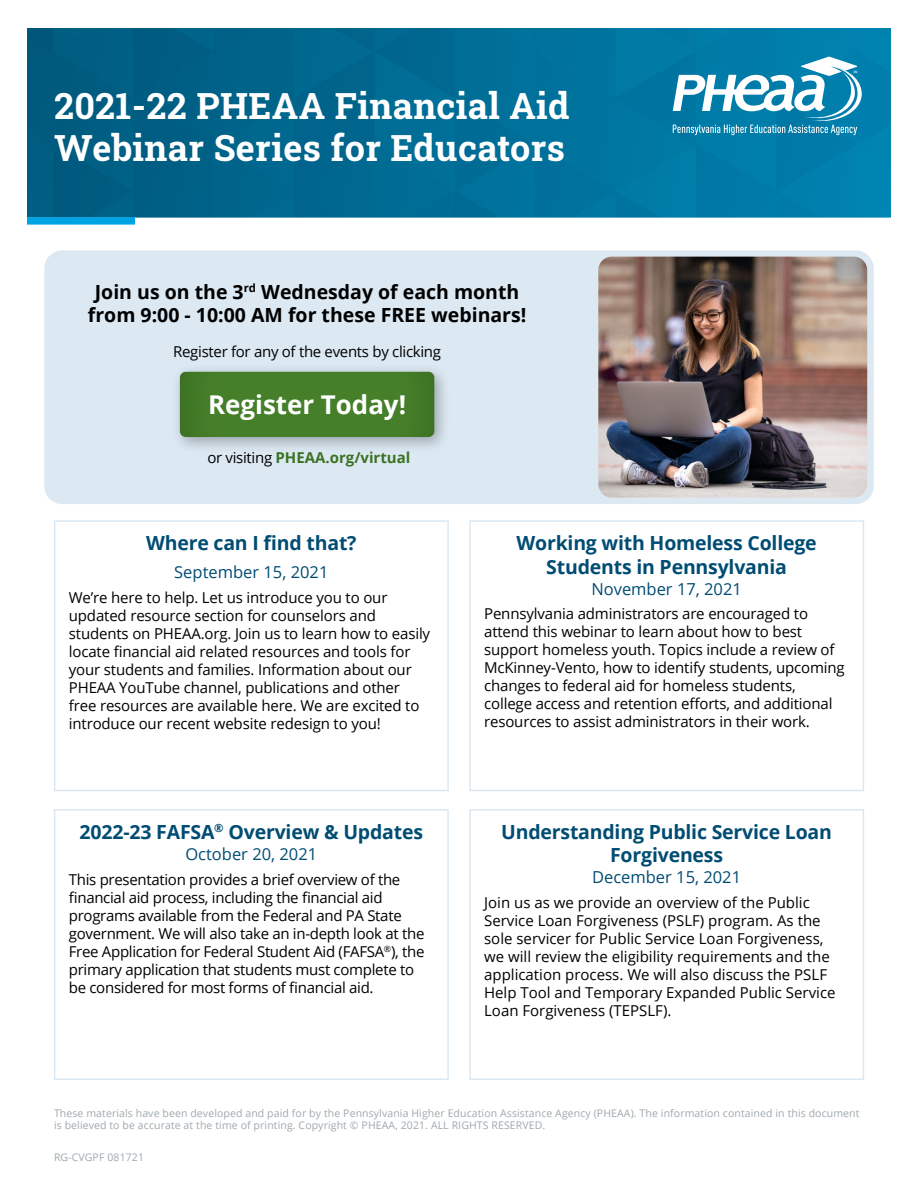
<style>
.page{position:relative;width:918px;height:1188px;background:#fff}
.page>*{position:absolute;margin:0;border:0;box-sizing:border-box;transform-origin:0 0}
.t1{font:700 36px/42px "Roboto Slab";letter-spacing:.01em;color:#fff}
.t2{font:700 25.95px "Open Sans";color:#fff}
.t3{font:700 19.5px/23.4px "Open Sans";letter-spacing:-.01em;color:#004c73;text-align:center}
.t4{font:700 19.5px/23.4px "Open Sans";color:#000;text-align:center}
.t5{font:16.5px "Open Sans";color:#004c73}
.t6{font:15px/18px "Open Sans";letter-spacing:-.01em;color:#000}
.t7{font:700 15px "Open Sans";color:#3c7223}
.t8{font:10.5px/12px "Open Sans";letter-spacing:.01em;color:#9fa8ae}
.s1{font-weight:400;color:#000}
</style>
<div class="page">
<div style="left:44px;top:250px;width:830px;height:254px;background:#dce9f3;border-radius:18px"></div>
<img style="left:27px;top:28px;width:864px;height:190px">
<div style="left:27px;top:217px;width:108px;height:8px;background:#00a4e3"></div>
<div style="left:172px;top:363px;width:279px;height:91px;background:#000;opacity:.3"></div>
<svg style="left:180px;top:372px;width:254px;height:65px;background:#457d29"></svg>
<svg style="left:673px;top:57px;width:190px;height:78px"></svg>
<img style="left:598px;top:257px;width:269px;height:241px">
<svg style="left:54px;top:520px;width:395px;height:271px"></svg>
<svg style="left:469px;top:520px;width:395px;height:271px"></svg>
<svg style="left:54px;top:809px;width:395px;height:271px"></svg>
<svg style="left:469px;top:809px;width:395px;height:271px"></svg>
<h1 class="t1" style="left:54px;top:84px;width:517px">2021-22 PHEAA Financial Aid<br>Webinar Series for Educators</h1>
<p class="t4" style="left:88px;top:280px;width:440px">Join us on the 3<sup>rd</sup> Wednesday of each month from 9:00 - 10:00 AM for these FREE webinars!</p>
<p class="t6" style="left:173px;top:342px;width:269px">Register for any of the events by clicking</p>
<h2 class="t2" style="left:208px;top:387px;width:199px">Register Today!</h2>
<p class="t7" style="left:207px;top:447px;width:205px"><span class="s1">or visiting</span> PHEAA.org/virtual</p>
<p class="t3" style="left:146px;top:531px;width:212px">Where can I find that?</p>
<p class="t5" style="left:174px;top:561px;width:156px">September 15, 2021</p>
<p class="t6" style="left:69px;top:588px;width:363px">We’re here to help. Let us introduce you to our updated resource section for counselors and students on PHEAA.org. Join us to learn how to easily locate financial aid related resources and tools for your students and families. Information about our PHEAA YouTube channel, publications and other free resources are available here. We are excited to introduce our recent website redesign to you!</p>
<p class="t3" style="left:80px;top:820px;width:345px">2022-23 FAFSA<sup>®</sup> Overview &amp; Updates</p>
<p class="t5" style="left:185px;top:843px;width:133px">October 20, 2021</p>
<p class="t6" style="left:69px;top:870px;width:357px">This presentation provides a brief overview of the financial aid process, including the financial aid programs available from the Federal and PA State government. We will also take an in-depth look at the Free Application for Federal Student Aid (FAFSA<sup>®</sup>), the primary application that students must complete to be considered for most forms of financial aid.</p>
<p class="t3" style="left:516px;top:531px;width:302px">Working with Homeless College<br>Students in Pennsylvania</p>
<p class="t5" style="left:591px;top:577px;width:152px">November 17, 2021</p>
<p class="t6" style="left:484px;top:605px;width:362px">Pennsylvania administrators are encouraged to attend this webinar to learn about how to best support homeless youth. Topics include a review of McKinney-Vento, how to identify students, upcoming changes to federal aid for homeless students, college access and retention efforts, and additional resources to assist administrators in their work.</p>
<p class="t3" style="left:501px;top:820px;width:332px">Understanding Public Service Loan<br>Forgiveness</p>
<p class="t5" style="left:592px;top:866px;width:151px">December 15, 2021</p>
<p class="t6" style="left:484px;top:893px;width:353px">Join us as we provide an overview of the Public Service Loan Forgiveness (PSLF) program. As the sole servicer for Public Service Loan Forgiveness, we will review the eligibility requirements and the application process. We will also discuss the PSLF Help Tool and Temporary Expanded Public Service Loan Forgiveness (TEPSLF).</p>
<p class="t8" style="left:54px;top:1106px;width:807px">These materials have been developed and paid for by the Pennsylvania Higher Education Assistance Agency (PHEAA). The information contained in this document is believed to be accurate at the time of printing. Copyright © PHEAA, 2021. ALL RIGHTS RESERVED.</p>
<p class="t8" style="left:54px;top:1151px;width:92px">RG-CVGPF 081721</p>
</div>
